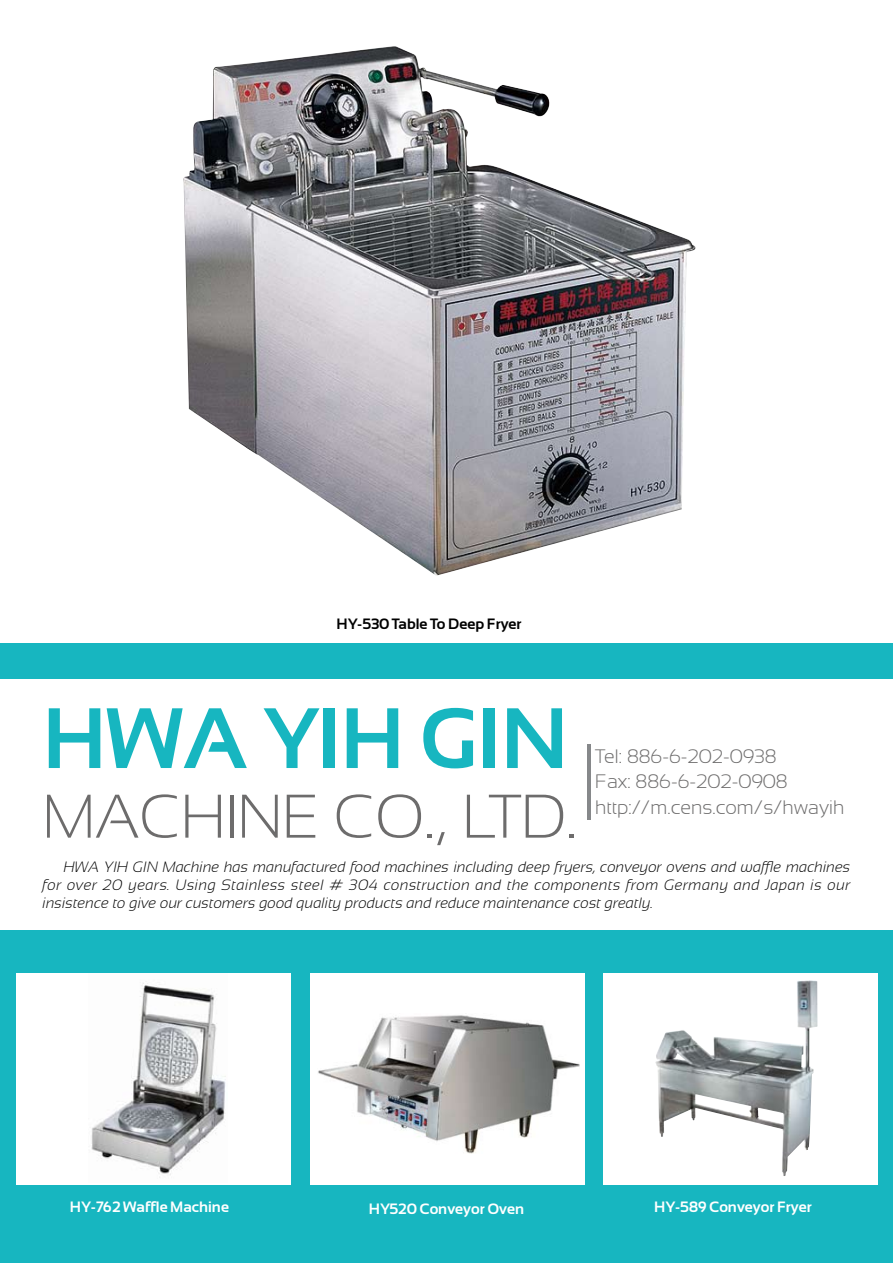
<style>
.page{position:relative;width:893px;height:1263px;background:#fff}
.page>*{position:absolute;margin:0;border:0;box-sizing:border-box;transform-origin:0 0}
.t1{font:700 85.5px "Sansation";color:#17b6c0}
.t2{font:300 61.5px "Sansation";color:#6d6c6c}
.t3{font:300 19.5px/25.5px "Sansation";color:#6d6c6c}
.t4{font:italic 300 15px/18px "Sansation";color:#000;text-align:justify}
.t5{font:700 15px "Sansation";color:#fff}
.t6{font:700 15px "Sansation";color:#000}
</style>
<div class="page">
<img style="left:184px;top:46px;width:512px;height:530px">
<div style="left:0;top:643px;width:893px;height:620px;background:#17b6c0"></div>
<div style="left:0;top:679px;width:893px;height:251px;background:#fff"></div>
<div style="left:17px;top:973px;width:274px;height:212px;background:#fff"></div>
<img style="left:91px;top:983px;width:135px;height:195px">
<div style="left:310px;top:973px;width:274px;height:212px;background:#fff"></div>
<img style="left:318px;top:1015px;width:261px;height:138px">
<div style="left:604px;top:973px;width:274px;height:212px;background:#fff"></div>
<img style="left:655px;top:980px;width:162px;height:196px">
<hr style="left:587px;top:744px;width:3px;height:76px;background:#86888a">
<p class="t6" style="left:336px;top:616px;width:187px">HY-530 Table To Deep Fryer</p>
<h1 class="t1" style="left:43px;top:691px;width:527px">HWA YIH GIN</h1>
<h2 class="t2" style="left:43px;top:782px;width:535px">MACHINE CO., LTD.</h2>
<h3 class="t3" style="left:595px;top:743px;width:251px">Tel: 886-6-202-0938<br>Fax: 886-6-202-0908 http://m.cens.com/s/hwayih</h3>
<p class="t4" style="left:43px;top:858px;width:809px;text-indent:21px">HWA YIH GIN Machine has manufactured food machines including deep fryers, conveyor ovens and waffle machines for over 20 years. Using Stainless steel # 304 construction and the components from Germany and Japan is our insistence to give our customers good quality products and reduce maintenance cost greatly.</p>
<p class="t5" style="left:70px;top:1199px;width:161px">HY-762 Waffle Machine</p>
<p class="t5" style="left:369px;top:1200px;width:157px">HY520 Conveyor Oven</p>
<p class="t5" style="left:654px;top:1199px;width:159px">HY-589 Conveyor Fryer</p>
</div>
